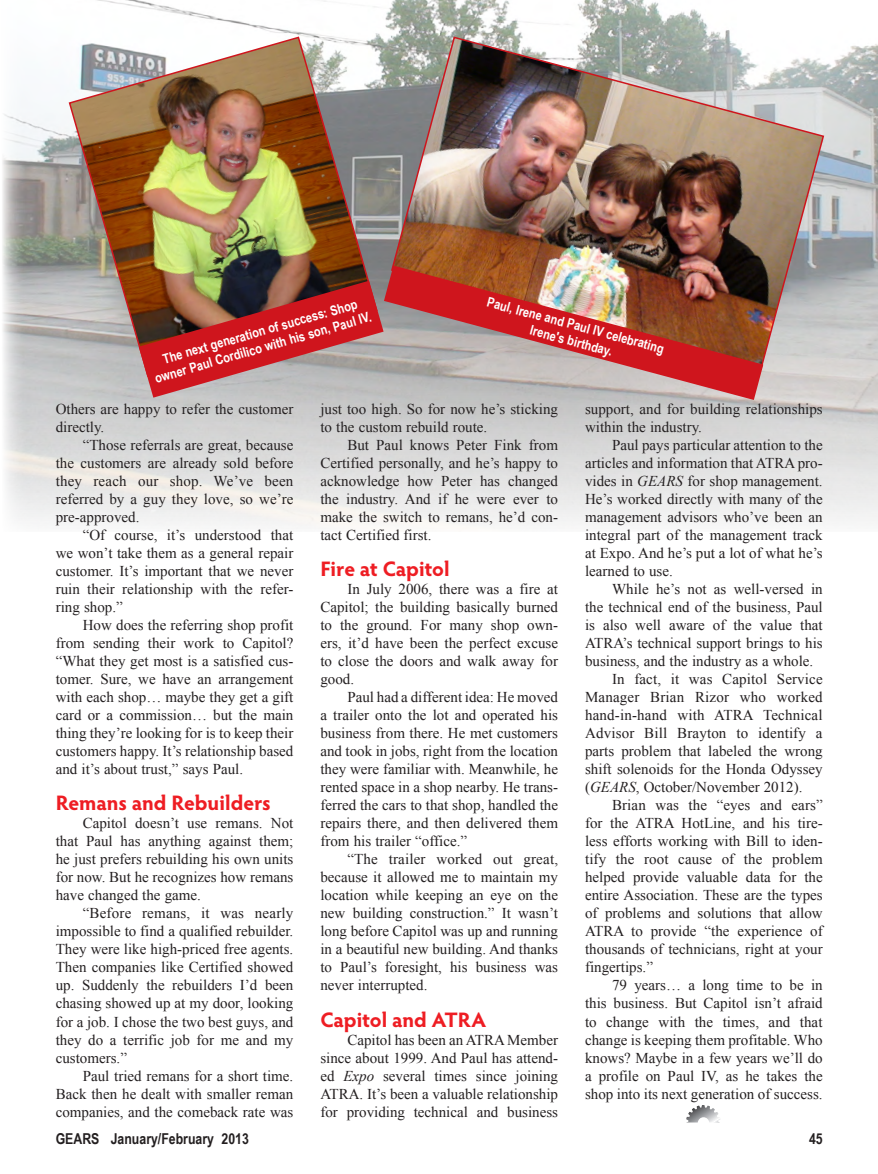
<style>
.page{position:relative;width:878px;height:1174px;background:#fff}
.page>*{position:absolute;margin:0;border:0;box-sizing:border-box;transform-origin:0 0}
.t1{font:700 21px "Hypatia Sans Pro";letter-spacing:-.005em;color:#ee1d23}
.t2{font:15px/18px "Times New Roman";color:#231f20;text-align:justify}
.t3{font:700 15px "Arial Narrow";color:#231f20}
.t4{font:700 13.5px/16.2px "Arial Narrow";color:#fff;text-align:center}
.s1{font-style:italic}
</style>
<div class="page">
<img style="left:2px;top:0;width:875px;height:526px">
<img style="left:390px;top:36px;width:435px;height:335px">
<img style="left:384px;top:265px;width:379px;height:135px">
<img style="left:68px;top:36px;width:310px;height:342px">
<svg style="left:139px;top:281px;width:244px;height:117px;background:#ab514f"></svg>
<svg style="left:686px;top:1105px;width:34px;height:17px"></svg>
<p class="t4" style="left:148px;top:354px;width:226px;rotate:-16deg">The next generation of success: Shop owner Paul Cordilico with his son, Paul IV.</p>
<p class="t4" style="left:489px;top:293px;width:184px;rotate:15deg">Paul, Irene and Paul IV celebrating<br>Irene's birthday.</p>
<p class="t2" style="left:56px;top:400px;width:239px">Others are happy to refer the customer directly.</p>
<p class="t2" style="left:56px;top:436px;width:239px;text-indent:27px">“Those referrals are great, because the customers are already sold before they reach our shop. We’ve been referred by a guy they love, so we’re pre-approved.</p>
<p class="t2" style="left:56px;top:526px;width:239px;text-indent:27px">“Of course, it’s understood that we won’t take them as a general repair customer. It’s important that we never ruin their relationship with the refer&shy;ring shop.”</p>
<p class="t2" style="left:56px;top:616px;width:239px;text-indent:27px">How does the referring shop profit from sending their work to Capitol? “What they get most is a satisfied cus&shy;tomer. Sure, we have an arrangement with each shop… maybe they get a gift card or a commission… but the main thing they’re looking for is to keep their customers happy. It’s relationship based and it’s about trust,” says Paul.</p>
<h1 class="t1" style="left:56px;top:788px;width:216px">Remans and Rebuilders</h1>
<p class="t2" style="left:56px;top:814px;width:239px;text-indent:27px">Capitol doesn’t use remans. Not that Paul has anything against them; he just prefers rebuilding his own units for now. But he recognizes how remans have changed the game.</p>
<p class="t2" style="left:56px;top:904px;width:239px;text-indent:27px">“Before remans, it was nearly impossible to find a qualified rebuilder.<br>They were like high-priced free agents.<br>Then companies like Certified showed up. Suddenly the rebuilders I’d been chasing showed up at my door, looking for a job. I chose the two best guys, and they do a terrific job for me and my customers.”</p>
<p class="t2" style="left:56px;top:1066px;width:239px;text-indent:27px">Paul tried remans for a short time.<br>Back then he dealt with smaller reman companies, and the comeback rate was</p>
<p class="t2" style="left:320px;top:400px;width:239px">just too high. So for now he’s sticking to the custom rebuild route.</p>
<p class="t2" style="left:320px;top:436px;width:239px;text-indent:27px">But Paul knows Peter Fink from Certified personally, and he’s happy to acknowledge how Peter has changed the industry. And if he were ever to make the switch to remans, he’d con&shy;tact Certified first.</p>
<h1 class="t1" style="left:320px;top:554px;width:131px">Fire at Capitol</h1>
<p class="t2" style="left:320px;top:580px;width:239px;text-indent:27px">In July 2006, there was a fire at Capitol; the building basically burned to the ground. For many shop own&shy;ers, it’d have been the perfect excuse to close the doors and walk away for good.</p>
<p class="t2" style="left:320px;top:688px;width:239px;text-indent:27px">Paul had a different idea: He moved a trailer onto the lot and operated his business from there. He met customers and took in jobs, right from the location they were familiar with. Meanwhile, he rented space in a shop nearby. He trans&shy;ferred the cars to that shop, handled the repairs there, and then delivered them from his trailer “office.”</p>
<p class="t2" style="left:320px;top:850px;width:239px;text-indent:27px">“The trailer worked out great, because it allowed me to maintain my location while keeping an eye on the new building construction.” It wasn’t long before Capitol was up and running in a beautiful new building. And thanks to Paul’s foresight, his business was never interrupted.</p>
<h1 class="t1" style="left:320px;top:1004px;width:167px">Capitol and ATRA</h1>
<p class="t2" style="left:320px;top:1030px;width:239px;text-indent:27px">Capitol has been an ATRA Member since about 1999. And Paul has attend&shy;ed <span class="s1">Expo</span> several times since joining ATRA. It’s been a valuable relationship for providing technical and business</p>
<p class="t2" style="left:585px;top:400px;width:239px">support, and for building relationships within the industry.</p>
<p class="t2" style="left:585px;top:436px;width:239px;text-indent:27px">Paul pays particular attention to the articles and information that ATRA pro&shy;vides in <span class="s1">GEARS</span> for shop management.<br>He’s worked directly with many of the management advisors who’ve been an integral part of the management track at Expo. And he’s put a lot of what he’s learned to use.</p>
<p class="t2" style="left:612px;top:580px;width:212px">While he’s not as well-versed in</p>
<p class="t2" style="left:585px;top:598px;width:239px">the technical end of the business, Paul</p>
<p class="t2" style="left:585px;top:616px;width:239px">is also well aware of the value that</p>
<p class="t2" style="left:585px;top:634px;width:239px">ATRA’s technical support brings to his</p>
<p class="t2" style="left:585px;top:652px;width:230px">business, and the industry as a whole.</p>
<p class="t2" style="left:612px;top:670px;width:212px">In fact, it was Capitol Service</p>
<p class="t2" style="left:585px;top:688px;width:239px">Manager Brian Rizor who worked</p>
<p class="t2" style="left:585px;top:706px;width:239px">hand-in-hand with ATRA Technical</p>
<p class="t2" style="left:585px;top:724px;width:239px">Advisor Bill Brayton to identify a</p>
<p class="t2" style="left:585px;top:742px;width:239px">parts problem that labeled the wrong</p>
<p class="t2" style="left:585px;top:760px;width:239px">shift solenoids for the Honda Odyssey</p>
<p class="t2" style="left:585px;top:778px;width:219px">(<span class="s1">GEARS</span>, October/November 2012).</p>
<p class="t2" style="left:612px;top:796px;width:212px">Brian was the “eyes and ears”</p>
<p class="t2" style="left:585px;top:814px;width:239px">for the ATRA HotLine, and his tire-</p>
<p class="t2" style="left:585px;top:832px;width:239px">less efforts working with Bill to iden-</p>
<p class="t2" style="left:585px;top:850px;width:239px">tify the root cause of the problem</p>
<p class="t2" style="left:585px;top:868px;width:239px">helped provide valuable data for the</p>
<p class="t2" style="left:585px;top:886px;width:239px">entire Association. These are the types</p>
<p class="t2" style="left:585px;top:904px;width:239px">of problems and solutions that allow</p>
<p class="t2" style="left:585px;top:922px;width:239px">ATRA to provide “the experience of</p>
<p class="t2" style="left:585px;top:940px;width:239px">thousands of technicians, right at your</p>
<p class="t2" style="left:585px;top:958px;width:69px">fingertips.”</p>
<p class="t2" style="left:612px;top:976px;width:212px">79 years… a long time to be in</p>
<p class="t2" style="left:585px;top:994px;width:239px">this business. But Capitol isn’t afraid</p>
<p class="t2" style="left:585px;top:1012px;width:239px">to change with the times, and that</p>
<p class="t2" style="left:585px;top:1030px;width:239px">change is keeping them profitable. Who</p>
<p class="t2" style="left:585px;top:1048px;width:239px">knows? Maybe in a few years we’ll do</p>
<p class="t2" style="left:585px;top:1066px;width:239px">a profile on Paul IV, as he takes the</p>
<p class="t2" style="left:585px;top:1084px;width:239px">shop into its next generation of success.</p>
<p class="t3" style="left:56px;top:1127px;width:195px">GEARS January/February 2013</p>
<p class="t3" style="left:809px;top:1127px;width:15px">45</p>
</div>
